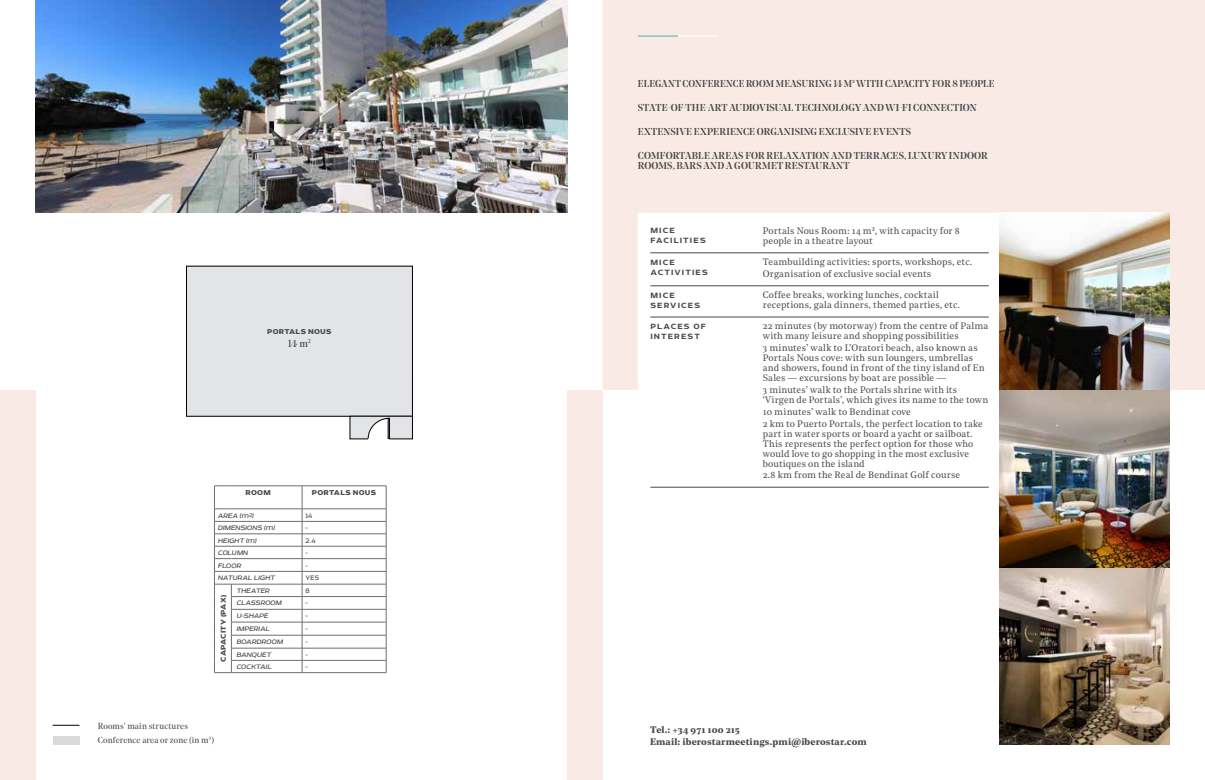
<style>
.page{position:relative;width:1205px;height:780px;background:#fff}
.page>*{position:absolute;margin:0;border:0;box-sizing:border-box;transform-origin:0 0}
.t1{font:500 10px/10px "Noe Display";letter-spacing:.015em;color:#4a4a49}
.t2{font:500 10px "Noe Display";letter-spacing:.015em;color:#4a4a49;scale:.95 1}
.t3{font:10px "Noe Display";color:#3c3c3b}
.t4{font:9.38px/10px "Noe Text";letter-spacing:.01em;color:#4a4a49}
.t5{font:700 9.38px/11.2px "Noe Text";letter-spacing:.01em;color:#4a4a49}
.t6{font:700 8.75px/10px "Echoes Sans";letter-spacing:.12em;color:#4a4a49}
.t7{font:8.75px/14.2px "Noe Display";letter-spacing:.015em;color:#4a4a49}
.t8{font:900 8.12px "Echoes Sans";letter-spacing:.025em;color:#4a4a49}
.t9{font:italic 7.5px "Echoes Sans";color:#4a4a49}
.t10{font:7.5px "Echoes Sans";color:#4a4a49;scale:.9 1}
</style>
<div class="page">
<div style="left:0;top:390px;width:35px;height:390px;background:#f9eae6"></div>
<div style="left:567px;top:390px;width:35px;height:390px;background:#f9eae6"></div>
<svg style="left:602px;top:0;width:603px;height:390px;fill:#f9eae6"></svg>
<hr style="left:678px;top:35px;width:40px;height:2px;background:#fff">
<hr style="left:638px;top:35px;width:40px;height:2px;background:#66c1be">
<img style="left:35px;top:0;width:532px;height:213px">
<img style="left:999px;top:567px;width:170px;height:177px">
<img style="left:999px;top:390px;width:170px;height:177px">
<img style="left:999px;top:213px;width:170px;height:177px">
<div style="left:186px;top:266px;width:226px;height:150px;background:#e3e4e7"></div>
<div style="left:186px;top:265px;width:226px;height:111px;border:1px solid #e3e4e7"></div>
<div style="left:186px;top:266px;width:227px;height:150px;border:1px solid #000"></div>
<div style="left:350px;top:416px;width:62px;height:23px;background:#e3e4e7"></div>
<div style="left:350px;top:416px;width:63px;height:23px;border:1px solid #000"></div>
<svg style="left:368px;top:418px;width:21px;height:21px"></svg>
<div style="left:388px;top:418px;width:2px;height:20px;border:1px solid #000"></div>
<svg style="left:53px;top:724px;width:26px;height:1px"></svg>
<div style="left:53px;top:736px;width:26px;height:8px;background:#dadada"></div>
<hr style="left:650px;top:317px;width:113px;height:1px;background:#4a4a49">
<hr style="left:763px;top:317px;width:226px;height:1px;background:#4a4a49">
<hr style="left:650px;top:487px;width:113px;height:1px;background:#4a4a49">
<hr style="left:763px;top:487px;width:226px;height:1px;background:#4a4a49">
<hr style="left:650px;top:252px;width:113px;height:1px;background:#4a4a49">
<hr style="left:763px;top:252px;width:226px;height:1px;background:#4a4a49">
<hr style="left:650px;top:285px;width:113px;height:1px;background:#4a4a49">
<hr style="left:763px;top:285px;width:226px;height:1px;background:#4a4a49">
<hr style="left:302px;top:508px;width:84px;height:1px;background:#706f6f">
<hr style="left:302px;top:485px;width:84px;height:1px;background:#706f6f">
<hr style="left:302px;top:521px;width:84px;height:1px;background:#706f6f">
<hr style="left:302px;top:533px;width:84px;height:1px;background:#706f6f">
<hr style="left:302px;top:546px;width:84px;height:1px;background:#706f6f">
<hr style="left:302px;top:558px;width:84px;height:1px;background:#706f6f">
<hr style="left:302px;top:571px;width:84px;height:1px;background:#706f6f">
<hr style="left:302px;top:584px;width:84px;height:1px;background:#706f6f">
<hr style="left:302px;top:596px;width:84px;height:1px;background:#706f6f">
<hr style="left:302px;top:609px;width:84px;height:1px;background:#706f6f">
<hr style="left:302px;top:622px;width:84px;height:1px;background:#706f6f">
<hr style="left:302px;top:635px;width:84px;height:1px;background:#706f6f">
<hr style="left:302px;top:648px;width:84px;height:1px;background:#706f6f">
<hr style="left:302px;top:660px;width:84px;height:1px;background:#706f6f">
<svg style="left:214px;top:485px;width:89px;height:188px"></svg>
<svg style="left:386px;top:486px;width:1px;height:186px"></svg>
<hr style="left:231px;top:672px;width:71px;height:1px;background:#706f6f">
<hr style="left:302px;top:672px;width:84px;height:1px;background:#706f6f">
<p class="t8" style="left:267px;top:327px;width:66px">PORTALS NOUS</p>
<p class="t3" style="left:288px;top:337px;width:25px">14 m<sup>2</sup></p>
<p class="t8" style="left:246px;top:488px;width:27px">ROOM</p>
<p class="t8" style="left:312px;top:488px;width:66px">PORTALS NOUS</p>
<p class="t9" style="left:218px;top:511px;width:37px">AREA (m2)</p>
<p class="t10" style="left:305px;top:511px;width:9px">14</p>
<p class="t9" style="left:218px;top:524px;width:59px">DIMENSIONS (m)</p>
<p class="t10" style="left:305px;top:524px;width:4px">-</p>
<p class="t9" style="left:218px;top:536px;width:40px">HEIGHT (m)</p>
<p class="t10" style="left:305px;top:536px;width:13px">2.4</p>
<p class="t9" style="left:218px;top:548px;width:32px">COLUMN</p>
<p class="t10" style="left:305px;top:548px;width:4px">-</p>
<p class="t9" style="left:218px;top:561px;width:25px">FLOOR</p>
<p class="t10" style="left:305px;top:561px;width:4px">-</p>
<p class="t9" style="left:218px;top:573px;width:59px">NATURAL LIGHT</p>
<p class="t10" style="left:305px;top:573px;width:17px">YES</p>
<p class="t8" style="left:219px;top:662px;width:69px;rotate:-90deg">CAPACITY (PAX)</p>
<p class="t9" style="left:236px;top:586px;width:35px">THEATER</p>
<p class="t10" style="left:305px;top:586px;width:6px">8</p>
<p class="t9" style="left:236px;top:599px;width:47px">CLASSROOM</p>
<p class="t10" style="left:305px;top:599px;width:4px">-</p>
<p class="t9" style="left:236px;top:611px;width:34px">U-SHAPE</p>
<p class="t10" style="left:305px;top:611px;width:4px">-</p>
<p class="t9" style="left:236px;top:624px;width:35px">IMPERIAL</p>
<p class="t10" style="left:305px;top:624px;width:4px">-</p>
<p class="t9" style="left:236px;top:637px;width:48px">BOARDROOM</p>
<p class="t10" style="left:305px;top:637px;width:4px">-</p>
<p class="t9" style="left:236px;top:650px;width:36px">BANQUET</p>
<p class="t10" style="left:305px;top:650px;width:4px">-</p>
<p class="t9" style="left:236px;top:662px;width:37px">COCKTAIL</p>
<p class="t10" style="left:305px;top:662px;width:4px">-</p>
<p class="t2" style="left:638px;top:77px;width:377px">ELEGANT CONFERENCE ROOM MEASURING 14 M² WITH CAPACITY FOR 8 PEOPLE</p>
<p class="t1" style="left:638px;top:102px;width:340px">STATE-OF-THE-ART AUDIOVISUAL TECHNOLOGY AND WI-FI CONNECTION</p>
<p class="t1" style="left:638px;top:126px;width:275px">EXTENSIVE EXPERIENCE ORGANISING EXCLUSIVE EVENTS</p>
<p class="t1" style="left:638px;top:150px;width:351px">COMFORTABLE AREAS FOR RELAXATION AND TERRACES, LUXURY INDOOR<br>ROOMS, BARS AND A GOURMET RESTAURANT</p>
<p class="t6" style="left:650px;top:226px;width:57px">MICE<br>FACILITIES</p>
<p class="t4" style="left:763px;top:225px;width:198px">Portals Nous Room: 14 m², with capacity for 8 people in a theatre layout</p>
<p class="t6" style="left:650px;top:257px;width:59px">MICE<br>ACTIVITIES</p>
<p class="t4" style="left:763px;top:255px;width:211px;line-height:11.8px">Teambuilding activities: sports, workshops, etc.<br>Organisation of exclusive social events</p>
<p class="t6" style="left:650px;top:290px;width:51px">MICE<br>SERVICES</p>
<p class="t4" style="left:763px;top:289px;width:199px">Coffee breaks, working lunches, cocktail receptions, gala dinners, themed parties, etc.</p>
<p class="t6" style="left:650px;top:321px;width:57px">PLACES OF<br>INTEREST</p>
<p class="t4" style="left:763px;top:320px;width:227px">22 minutes (by motorway) from the centre of Palma with many leisure and shopping possibilities</p>
<p class="t4" style="left:763px;top:342px;width:223px">3 minutes’ walk to L’Oratori beach, also known as Portals Nous cove: with sun loungers, umbrellas and showers, found in front of the tiny island of En Sales — excursions by boat are possible —</p>
<p class="t4" style="left:763px;top:384px;width:227px">3 minutes’ walk to the Portals shrine with its ‘Virgen de Portals’, which gives its name to the town</p>
<p class="t4" style="left:763px;top:405px;width:222px;line-height:11.8px">10 minutes’ walk to Bendinat cove<br>2 km to Puerto Portals, the perfect location to take</p>
<p class="t4" style="left:763px;top:427px;width:212px">part in water sports or board a yacht or sailboat.<br>This represents the perfect option for those who would love to go shopping in the most exclusive boutiques on the island</p>
<p class="t4" style="left:763px;top:469px;width:199px">2.8 km from the Real de Bendinat Golf course</p>
<p class="t7" style="left:98px;top:718px;width:118px">Rooms’ main structures<br>Conference area or zone (in m²)</p>
<p class="t5" style="left:650px;top:723px;width:218px">Tel.: +34 971 100 215<br>Email: iberostarmeetings.pmi@iberostar.com</p>
</div>
